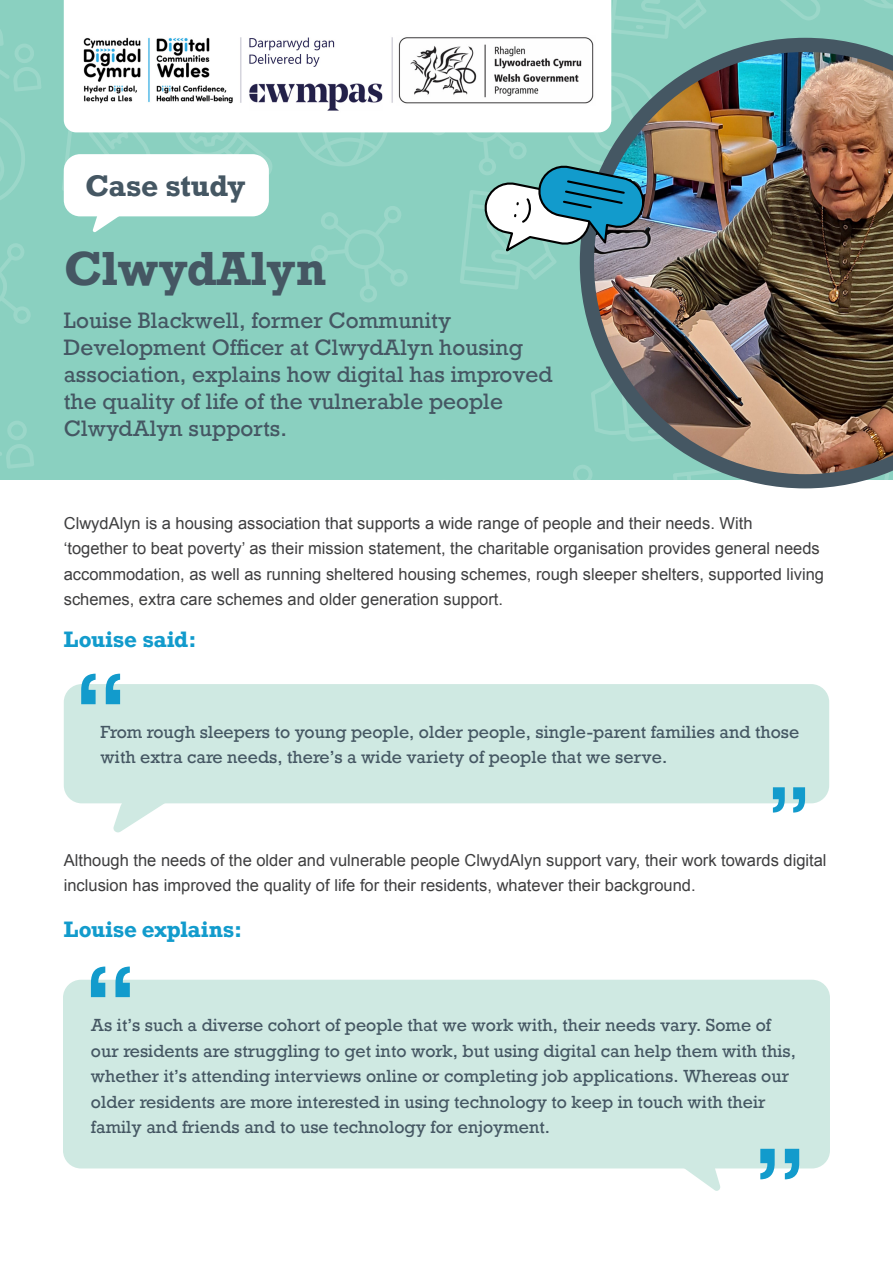
<style>
.page{position:relative;width:893px;height:1263px;background:#fff}
.page>*{position:absolute;margin:0;border:0;box-sizing:border-box;transform-origin:0 0}
.t1{font:700 45px "Rockwell";color:#455763}
.t2{font:700 28.05px "Rockwell";color:#455763}
.Intro_body{font:21px/27px "Rockwell";color:#455763}
.t3{font:700 21px "Rockwell";color:#129bcc}
.Body{font:16.5px/25.5px "Arial";color:#3e3e3f}
.Speech_bubble_body{font:16.5px/25.5px "Rockwell";color:#455763}
</style>
<div class="page">
<div style="left:0;top:0;width:893px;height:479px;background:#8ad0c0"></div>
<svg style="left:573px;top:465px;width:7px;height:14px"></svg>
<svg style="left:0;top:118px;width:25px;height:82px"></svg>
<svg style="left:0;top:421px;width:34px;height:47px"></svg>
<svg style="left:0;top:243px;width:31px;height:81px"></svg>
<svg style="left:0;top:30px;width:41px;height:61px"></svg>
<img style="left:580px;top:302px;width:313px;height:186px">
<div style="left:64px;top:684px;width:765px;height:119px;background:#cfe9e2;border-radius:18px"></div>
<svg style="left:112px;top:803px;width:62px;height:30px"></svg>
<svg style="left:81px;top:674px;width:39px;height:30px"></svg>
<svg style="left:773px;top:787px;width:32px;height:25px"></svg>
<div style="left:63px;top:980px;width:767px;height:188px;background:#cfe9e2;border-radius:18px"></div>
<svg style="left:673px;top:1168px;width:48px;height:23px"></svg>
<svg style="left:91px;top:966px;width:39px;height:31px"></svg>
<svg style="left:760px;top:1149px;width:39px;height:30px"></svg>
<img style="left:62px;top:0;width:831px;height:302px">
<div style="left:64px;top:0;width:547px;height:132px;background:#fff"></div>
<img style="left:80px;top:36px;width:515px;height:78px">
<h1 class="t2" style="left:85px;top:168px;width:162px">Case study</h1>
<p class="t1" style="left:64px;top:240px;width:264px">ClwydAlyn</p>
<p class="Intro_body" style="left:64px;top:308px;width:490px">Louise Blackwell, former Community Development Officer at ClwydAlyn housing association, explains how digital has improved the quality of life of the vulnerable people ClwydAlyn supports.</p>
<p class="Body" style="left:64px;top:510px;width:762px">ClwydAlyn is a housing association that supports a wide range of people and their needs. With<br>‘together to beat poverty’ as their mission statement, the charitable organisation provides general needs accommodation, as well as running sheltered housing schemes, rough sleeper shelters, supported living schemes, extra care schemes and older generation support.</p>
<h2 class="t3" style="left:64px;top:626px;width:134px">Louise said:</h2>
<p class="Speech_bubble_body" style="left:101px;top:719px;width:700px">From rough sleepers to young people, older people, single-parent families and those with extra care needs, there’s a wide variety of people that we serve.</p>
<p class="Body" style="left:64px;top:847px;width:764px">Although the needs of the older and vulnerable people ClwydAlyn support vary, their work towards digital inclusion has improved the quality of life for their residents, whatever their background.</p>
<h2 class="t3" style="left:64px;top:915px;width:180px">Louise explains:</h2>
<p class="Speech_bubble_body" style="left:91px;top:1013px;width:706px">As it’s such a diverse cohort of people that we work with, their needs vary. Some of our residents are struggling to get into work, but using digital can help them with this, whether it’s attending interviews online or completing job applications. Whereas our older residents are more interested in using technology to keep in touch with their family and friends and to use technology for enjoyment.</p>
</div>
